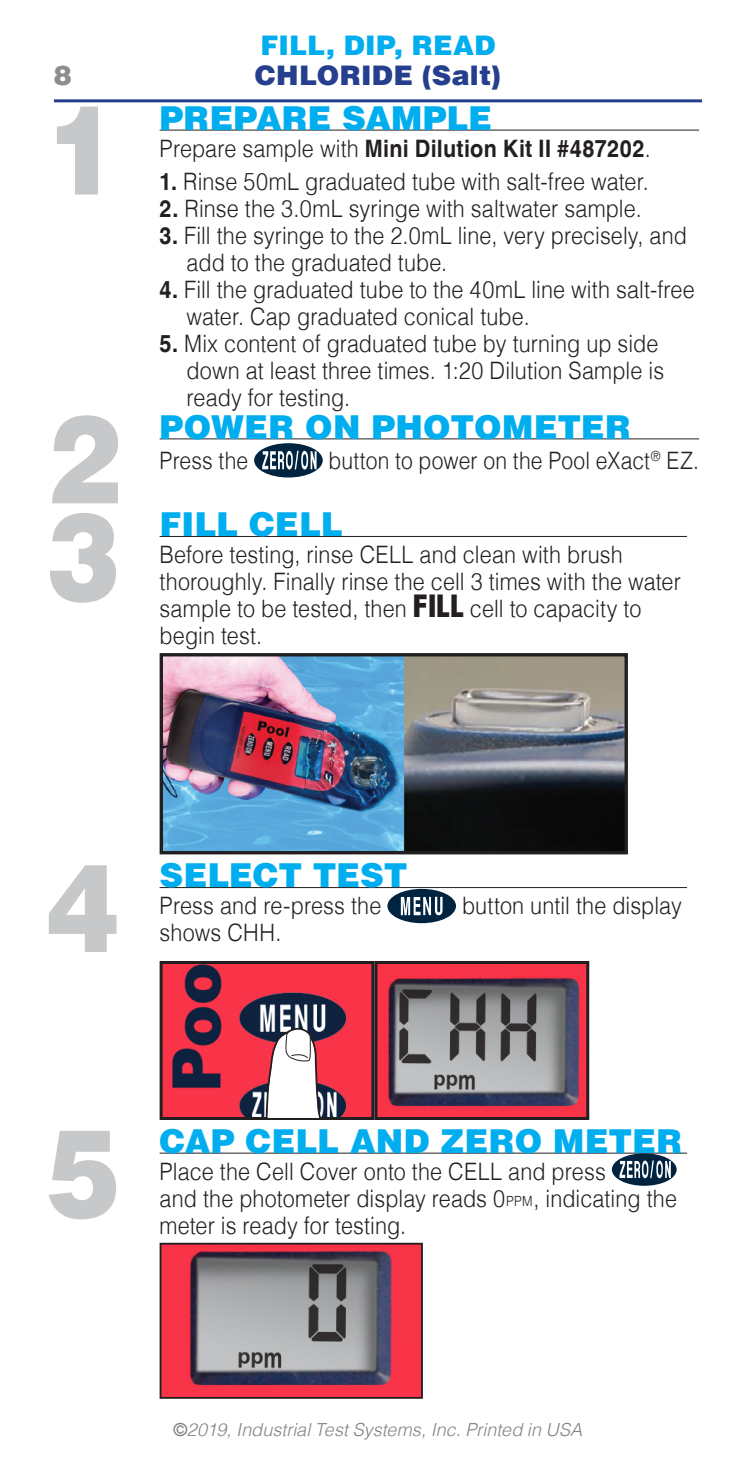
<style>
.page{position:relative;width:756px;height:1458px;background:#fff}
.page>*{position:absolute;margin:0;border:0;box-sizing:border-box;transform-origin:0 0}
.Subhead{font:900 123px "Helvetica LT";color:#c7c8ca;scale:.9 1}
.Test_Title{font:900 33px "Helvetica LT";color:#00aeef}
.Red_Heading_Master{font:900 27px "Helvetica LT";letter-spacing:.015em;color:#253f8e}
.Red_Heading_Master-2{font:900 27px "Helvetica LT";letter-spacing:.01em;color:#00aeef}
.t1{font:900 27px "Helvetica LT";color:#8b8d90}
.Body_text_normal{font:300 24px/27px "Helvetica LT";letter-spacing:.005em;color:#231f20;scale:.9 1}
.Body_text_normal-2{font:700 24px "Helvetica LT";letter-spacing:.015em;color:#231f20;scale:.9 1}
.Body_text_normal-3{font:300 24px "Helvetica LT";letter-spacing:.005em;color:#231f20;scale:.88 1}
.t2{font:italic 300 18px "Helvetica LT";color:#808285}
.s1{font-weight:300}
.s2{font-weight:700}
.s3{font-weight:900;font-stretch:condensed;font-size:30px}
.s4{font-size:14.1px}
.s5{font-weight:400;font-style:normal}
</style>
<div class="page">
<hr style="left:54px;top:99px;width:648px;height:3px;background:#253f8e">
<hr style="left:160px;top:130px;width:539px;height:1px;background:#231f20">
<hr style="left:160px;top:438px;width:539px;height:1px;background:#231f20">
<svg style="left:254px;top:443px;width:69px;height:34px"></svg>
<hr style="left:160px;top:536px;width:527px;height:1px;background:#231f20">
<img style="left:164px;top:657px;width:460px;height:193px">
<div style="left:160px;top:653px;width:468px;height:201px;border:3px solid #231f20"></div>
<hr style="left:160px;top:887px;width:527px;height:1px;background:#231f20">
<svg style="left:387px;top:889px;width:69px;height:34px"></svg>
<img style="left:164px;top:965px;width:206px;height:151px">
<div style="left:160px;top:961px;width:214px;height:159px;border:3px solid #231f20"></div>
<img style="left:378px;top:965px;width:207px;height:151px">
<div style="left:374px;top:961px;width:215px;height:159px;border:3px solid #231f20"></div>
<svg style="left:235px;top:1025px;width:106px;height:93px"></svg>
<hr style="left:160px;top:1153px;width:527px;height:1px;background:#231f20">
<svg style="left:612px;top:1153px;width:65px;height:33px"></svg>
<img style="left:163px;top:1246px;width:257px;height:150px">
<div style="left:160px;top:1243px;width:263px;height:156px;border:2px solid #231f20"></div>
<p class="t1" style="left:54px;top:57px;width:20px">8</p>
<p class="Red_Heading_Master-2" style="left:260px;top:27px;width:236px">FILL, DIP, READ</p>
<p class="Red_Heading_Master" style="left:255px;top:57px;width:248px">CHLORIDE (Salt)</p>
<p class="Subhead" style="left:46px;top:70px;width:84px">1</p>
<p class="Test_Title" style="left:160px;top:96px;width:334px">PREPARE SAMPLE</p>
<p class="Body_text_normal-2" style="left:160px;top:134px;width:547px"><span class="s1">Prepare sample with</span> Mini Dilution Kit II #487202<span class="s1">.</span></p>
<p class="Body_text_normal" style="left:160px;top:167px;width:545px"><span class="s2">1.</span> Rinse 50mL graduated tube with salt-free water.</p>
<p class="Body_text_normal" style="left:160px;top:194px;width:537px"><span class="s2">2.</span> Rinse the 3.0mL syringe with saltwater sample.</p>
<p class="Body_text_normal" style="left:187px;top:221px;width:557px;text-indent:-27px"><span class="s2">3.</span> Fill the syringe to the 2.0mL line, very precisely, and add to the graduated tube.</p>
<p class="Body_text_normal" style="left:187px;top:275px;width:566px;text-indent:-27px"><span class="s2">4.</span> Fill the graduated tube to the 40mL line with salt-free water. Cap graduated conical tube.</p>
<p class="Body_text_normal" style="left:187px;top:329px;width:532px;text-indent:-27px"><span class="s2">5.</span> Mix content of graduated tube by turning up side down at least three times. 1:20 Dilution Sample is ready for testing.</p>
<p class="Subhead" style="left:46px;top:379px;width:84px">2</p>
<p class="Test_Title" style="left:160px;top:405px;width:473px">POWER ON PHOTOMETER</p>
<p class="Body_text_normal-3" style="left:160px;top:445px;width:102px">Press the</p>
<p class="Body_text_normal-3" style="left:329px;top:445px;width:422px">button to power on the Pool eXact<sup>®</sup> EZ.</p>
<p class="Subhead" style="left:46px;top:476px;width:84px">3</p>
<p class="Test_Title" style="left:160px;top:503px;width:185px">FILL CELL</p>
<p class="Body_text_normal" style="left:160px;top:541px;width:581px">Before testing, rinse CELL and clean with brush thoroughly. Finally rinse the cell 3 times with the water sample to be tested, then <span class="s3">FILL</span> cell to capacity to begin test.</p>
<p class="Subhead" style="left:46px;top:827px;width:84px">4</p>
<p class="Test_Title" style="left:160px;top:854px;width:249px">SELECT TEST</p>
<p class="Body_text_normal" style="left:160px;top:892px;width:248px">Press and re-press the</p>
<p class="Body_text_normal" style="left:462px;top:892px;width:246px">button until the display</p>
<p class="Body_text_normal" style="left:160px;top:919px;width:137px">shows CHH.</p>
<p class="Subhead" style="left:46px;top:1093px;width:84px">5</p>
<p class="Test_Title" style="left:160px;top:1119px;width:524px">CAP CELL AND ZERO METER</p>
<p class="Body_text_normal" style="left:160px;top:1157px;width:576px">Place the Cell Cover onto the CELL and press<br>and the photometer display reads 0<span class="s4">PPM</span>, indicating the meter is ready for testing.</p>
<p class="t2" style="left:174px;top:1418px;width:410px"><span class="s5">©</span>2019, Industrial Test Systems, Inc. Printed in USA</p>
</div>
